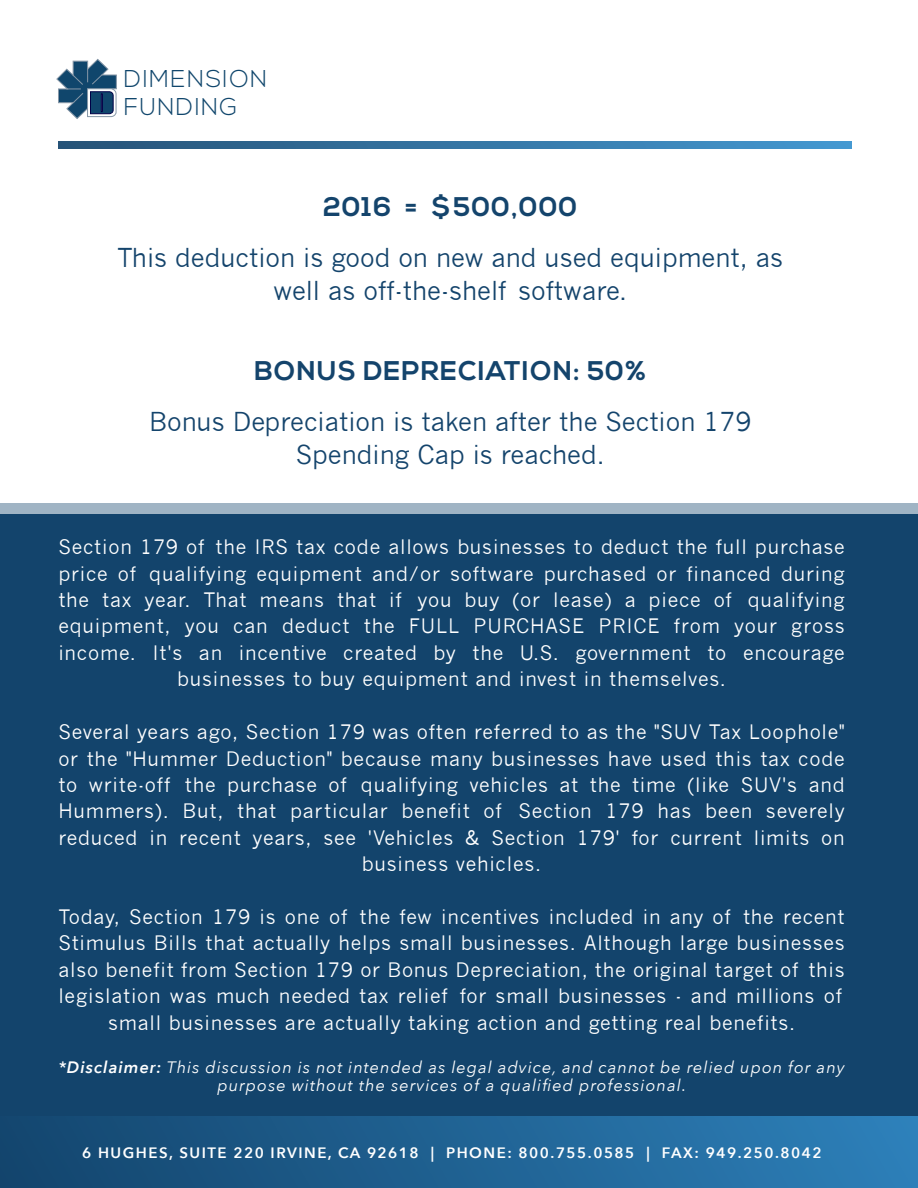
<style>
.page{position:relative;width:918px;height:1188px;background:#13446c}
.page>*{position:absolute;margin:0;border:0;box-sizing:border-box;transform-origin:0 0}
.t1{font:700 27px "Nexa";letter-spacing:.04em;color:#14446c}
.t2{font:25.5px/33px "News Gothic";color:#14446c;text-align:center}
.t3{font:300 24.3px/27.6px "Nexa";letter-spacing:.055em;color:#10466c}
.t4{font:19.5px/26.4px "News Gothic";letter-spacing:.04em;color:#fff;text-align:center}
.t5{font:italic 16.5px/17.4px "Avenir Next";letter-spacing:.06em;color:#fff;text-align:center}
.t6{font:600 15px "Avenir Next";letter-spacing:.1em;color:#fff}
.s1{font-weight:600}
</style>
<div class="page">
<div style="left:0;top:1116px;width:918px;height:72px;background:linear-gradient(to right,#13456d,#2d80b9)"></div>
<svg style="left:0;top:502px;width:918px;height:12px;fill:#a0b4c4"></svg>
<div style="left:0;top:0;width:918px;height:502px;background:#fff"></div>
<svg style="left:57px;top:59px;width:60px;height:60px"></svg>
<svg style="left:58px;top:141px;width:794px;height:7px"></svg>
<p class="t3" style="left:124px;top:66px;width:145px">DIMENSION<br>FUNDING</p>
<h1 class="t1" style="left:323px;top:191px;width:256px">2016 = $500,000</h1>
<h2 class="t2" style="left:117px;top:241px;width:667px">This deduction is good on new and used equipment, as well as off-the-shelf software.</h2>
<h1 class="t1" style="left:254px;top:355px;width:393px">BONUS DEPRECIATION: 50%</h1>
<h2 class="t2" style="left:149px;top:406px;width:604px">Bonus Depreciation is taken after the Section 179<br>Spending Cap is reached.</h2>
<p class="t4" style="left:58px;top:534px;width:788px">Section 179 of the IRS tax code allows businesses to deduct the full purchase price of qualifying equipment and/or software purchased or financed during the tax year. That means that if you buy (or lease) a piece of qualifying equipment, you can deduct the FULL PURCHASE PRICE from your gross income. It's an incentive created by the U.S. government to encourage businesses to buy equipment and invest in themselves.</p>
<p class="t4" style="left:58px;top:719px;width:788px">Several years ago, Section 179 was often referred to as the "SUV Tax Loophole" or the "Hummer Deduction" because many businesses have used this tax code to write-off the purchase of qualifying vehicles at the time (like SUV's and Hummers). But, that particular benefit of Section 179 has been severely reduced in recent years, see 'Vehicles &amp; Section 179' for current limits on business vehicles.</p>
<p class="t4" style="left:58px;top:904px;width:788px">Today, Section 179 is one of the few incentives included in any of the recent Stimulus Bills that actually helps small businesses. Although large businesses also benefit from Section 179 or Bonus Depreciation, the original target of this legislation was much needed tax relief for small businesses - and millions of small businesses are actually taking action and getting real benefits.</p>
<p class="t5" style="left:58px;top:1058px;width:788px"><span class="s1">*Disclaimer:</span> This discussion is not intended as legal advice, and cannot be relied upon for any purpose without the services of a qualified professional.</p>
<p class="t6" style="left:82px;top:1140px;width:741px">6 HUGHES, SUITE 220 IRVINE, CA 92618 | PHONE: 800.755.0585 | FAX: 949.250.8042</p>
</div>
